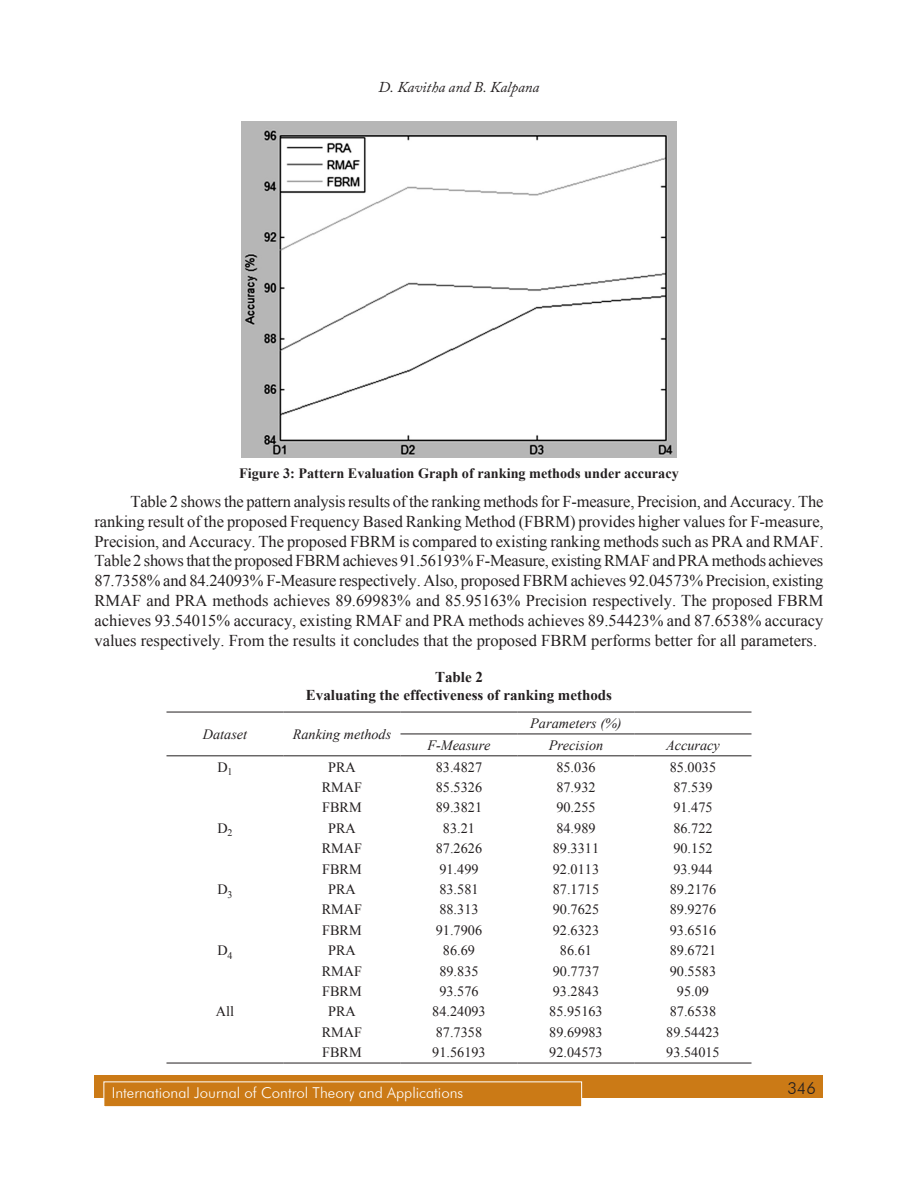
<style>
.page{position:relative;width:918px;height:1188px;background:#fff}
.page>*{position:absolute;margin:0;border:0;box-sizing:border-box;transform-origin:0 0}
.Body_text{font:16.5px/19.8px "Times New Roman";color:#231f20;text-align:justify}
.t1{font:300 16.5px "Futura BT";color:#231f20}
.t2{font:300 15px "Futura BT";color:#fff}
.Table_Head{font:700 15px/18px "Times New Roman";color:#231f20;text-align:center}
.t3{font:italic 15px "Adobe Caslon Pro";color:#231f20}
.t4{font:14.25px "Times New Roman";color:#231f20}
.t5{font:italic 14.25px "Times New Roman";color:#231f20}
.t6{font:700 14.25px "Times New Roman";color:#231f20}
</style>
<div class="page">
<div style="left:94px;top:1076px;width:730px;height:22px;background:#cb7a16"></div>
<div style="left:104px;top:1082px;width:478px;height:25px;background:#cb7a16"></div>
<div style="left:104px;top:1082px;width:478px;height:25px;border:1px solid #fff"></div>
<img style="left:242px;top:122px;width:434px;height:335px">
<hr style="left:166px;top:1063px;width:118px;height:1px;background:#231f20">
<hr style="left:284px;top:1063px;width:116px;height:1px;background:#231f20">
<hr style="left:400px;top:1063px;width:118px;height:1px;background:#231f20">
<hr style="left:518px;top:1063px;width:116px;height:1px;background:#231f20">
<hr style="left:634px;top:1063px;width:118px;height:1px;background:#231f20">
<hr style="left:166px;top:712px;width:118px;height:1px;background:#231f20">
<hr style="left:284px;top:712px;width:116px;height:1px;background:#231f20">
<hr style="left:166px;top:755px;width:118px;height:1px;background:#231f20">
<hr style="left:284px;top:755px;width:116px;height:1px;background:#231f20">
<hr style="left:400px;top:712px;width:118px;height:1px;background:#231f20">
<hr style="left:518px;top:712px;width:116px;height:1px;background:#231f20">
<hr style="left:634px;top:712px;width:118px;height:1px;background:#231f20">
<hr style="left:400px;top:734px;width:118px;height:1px;background:#231f20">
<hr style="left:518px;top:734px;width:116px;height:1px;background:#231f20">
<hr style="left:634px;top:734px;width:118px;height:1px;background:#231f20">
<hr style="left:400px;top:755px;width:118px;height:1px;background:#231f20">
<hr style="left:518px;top:755px;width:116px;height:1px;background:#231f20">
<hr style="left:634px;top:755px;width:118px;height:1px;background:#231f20">
<p class="t3" style="left:379px;top:78px;width:162px">D. Kavitha and B. Kalpana</p>
<p class="t6" style="left:239px;top:464px;width:441px">Figure 3: Pattern Evaluation Graph of ranking methods under accuracy</p>
<p class="Body_text" style="left:94px;top:491px;width:731px;text-indent:36px">Table 2 shows the pattern analysis results of the ranking methods for F-measure, Precision, and Accuracy. The ranking result of the proposed Frequency Based Ranking Method (FBRM) provides higher values for F-measure, Precision, and Accuracy. The proposed FBRM is compared to existing ranking methods such as PRA and RMAF.<br>Table 2 shows that the proposed FBRM achieves 91.56193% F-Measure, existing RMAF and PRA methods achieves 87.7358% and 84.24093% F-Measure respectively. Also, proposed FBRM achieves 92.04573% Precision, existing RMAF and PRA methods achieves 89.69983% and 85.95163% Precision respectively. The proposed FBRM achieves 93.54015% accuracy, existing RMAF and PRA methods achieves 89.54423% and 87.6538% accuracy values respectively. From the results it concludes that the proposed FBRM performs better for all parameters.</p>
<p class="Table_Head" style="left:306px;top:667px;width:308px">Table 2<br>Evaluating the effectiveness of ranking methods</p>
<p class="t5" style="left:203px;top:724px;width:46px">Dataset</p>
<p class="t5" style="left:293px;top:724px;width:100px">Ranking methods</p>
<p class="t5" style="left:530px;top:713px;width:93px">Parameters (%)</p>
<p class="t5" style="left:427px;top:735px;width:65px">F-Measure</p>
<p class="t5" style="left:549px;top:735px;width:56px">Precision</p>
<p class="t5" style="left:666px;top:735px;width:55px">Accuracy</p>
<p class="t4" style="left:217px;top:757px;width:17px">D<sub>1</sub></p>
<p class="t4" style="left:328px;top:757px;width:29px">PRA</p>
<p class="t4" style="left:436px;top:757px;width:48px">83.4827</p>
<p class="t4" style="left:556px;top:757px;width:41px">85.036</p>
<p class="t4" style="left:670px;top:757px;width:48px">85.0035</p>
<p class="t4" style="left:322px;top:778px;width:42px">RMAF</p>
<p class="t4" style="left:436px;top:778px;width:48px">85.5326</p>
<p class="t4" style="left:556px;top:778px;width:41px">87.932</p>
<p class="t4" style="left:673px;top:778px;width:41px">87.539</p>
<p class="t4" style="left:322px;top:798px;width:41px">FBRM</p>
<p class="t4" style="left:436px;top:798px;width:48px">89.3821</p>
<p class="t4" style="left:556px;top:798px;width:41px">90.255</p>
<p class="t4" style="left:673px;top:798px;width:41px">91.475</p>
<p class="t4" style="left:217px;top:818px;width:17px">D<sub>2</sub></p>
<p class="t4" style="left:328px;top:818px;width:29px">PRA</p>
<p class="t4" style="left:443px;top:818px;width:34px">83.21</p>
<p class="t4" style="left:556px;top:818px;width:41px">84.989</p>
<p class="t4" style="left:673px;top:818px;width:41px">86.722</p>
<p class="t4" style="left:322px;top:839px;width:42px">RMAF</p>
<p class="t4" style="left:436px;top:839px;width:48px">87.2626</p>
<p class="t4" style="left:553px;top:839px;width:48px">89.3311</p>
<p class="t4" style="left:673px;top:839px;width:41px">90.152</p>
<p class="t4" style="left:322px;top:859px;width:41px">FBRM</p>
<p class="t4" style="left:439px;top:859px;width:41px">91.499</p>
<p class="t4" style="left:553px;top:859px;width:48px">92.0113</p>
<p class="t4" style="left:673px;top:859px;width:41px">93.944</p>
<p class="t4" style="left:217px;top:880px;width:17px">D<sub>3</sub></p>
<p class="t4" style="left:328px;top:880px;width:29px">PRA</p>
<p class="t4" style="left:439px;top:880px;width:41px">83.581</p>
<p class="t4" style="left:553px;top:880px;width:48px">87.1715</p>
<p class="t4" style="left:670px;top:880px;width:48px">89.2176</p>
<p class="t4" style="left:322px;top:900px;width:42px">RMAF</p>
<p class="t4" style="left:439px;top:900px;width:41px">88.313</p>
<p class="t4" style="left:553px;top:900px;width:48px">90.7625</p>
<p class="t4" style="left:670px;top:900px;width:48px">89.9276</p>
<p class="t4" style="left:322px;top:920px;width:41px">FBRM</p>
<p class="t4" style="left:436px;top:920px;width:48px">91.7906</p>
<p class="t4" style="left:553px;top:920px;width:48px">92.6323</p>
<p class="t4" style="left:670px;top:920px;width:48px">93.6516</p>
<p class="t4" style="left:217px;top:941px;width:17px">D<sub>4</sub></p>
<p class="t4" style="left:328px;top:941px;width:29px">PRA</p>
<p class="t4" style="left:443px;top:941px;width:34px">86.69</p>
<p class="t4" style="left:560px;top:941px;width:34px">86.61</p>
<p class="t4" style="left:670px;top:941px;width:48px">89.6721</p>
<p class="t4" style="left:322px;top:961px;width:42px">RMAF</p>
<p class="t4" style="left:439px;top:961px;width:41px">89.835</p>
<p class="t4" style="left:553px;top:961px;width:48px">90.7737</p>
<p class="t4" style="left:670px;top:961px;width:48px">90.5583</p>
<p class="t4" style="left:322px;top:982px;width:41px">FBRM</p>
<p class="t4" style="left:439px;top:982px;width:41px">93.576</p>
<p class="t4" style="left:553px;top:982px;width:48px">93.2843</p>
<p class="t4" style="left:677px;top:982px;width:34px">95.09</p>
<p class="t4" style="left:216px;top:1002px;width:20px">All</p>
<p class="t4" style="left:328px;top:1002px;width:29px">PRA</p>
<p class="t4" style="left:432px;top:1002px;width:55px">84.24093</p>
<p class="t4" style="left:549px;top:1002px;width:55px">85.95163</p>
<p class="t4" style="left:670px;top:1002px;width:48px">87.6538</p>
<p class="t4" style="left:322px;top:1022px;width:42px">RMAF</p>
<p class="t4" style="left:436px;top:1022px;width:48px">87.7358</p>
<p class="t4" style="left:549px;top:1022px;width:55px">89.69983</p>
<p class="t4" style="left:666px;top:1022px;width:55px">89.54423</p>
<p class="t4" style="left:322px;top:1043px;width:41px">FBRM</p>
<p class="t4" style="left:432px;top:1043px;width:55px">91.56193</p>
<p class="t4" style="left:549px;top:1043px;width:55px">92.04573</p>
<p class="t4" style="left:666px;top:1043px;width:55px">93.54015</p>
<p class="t2" style="left:112px;top:1084px;width:353px">International Journal of Control Theory and Applications</p>
<p class="t1" style="left:787px;top:1078px;width:30px">346</p>
</div>
